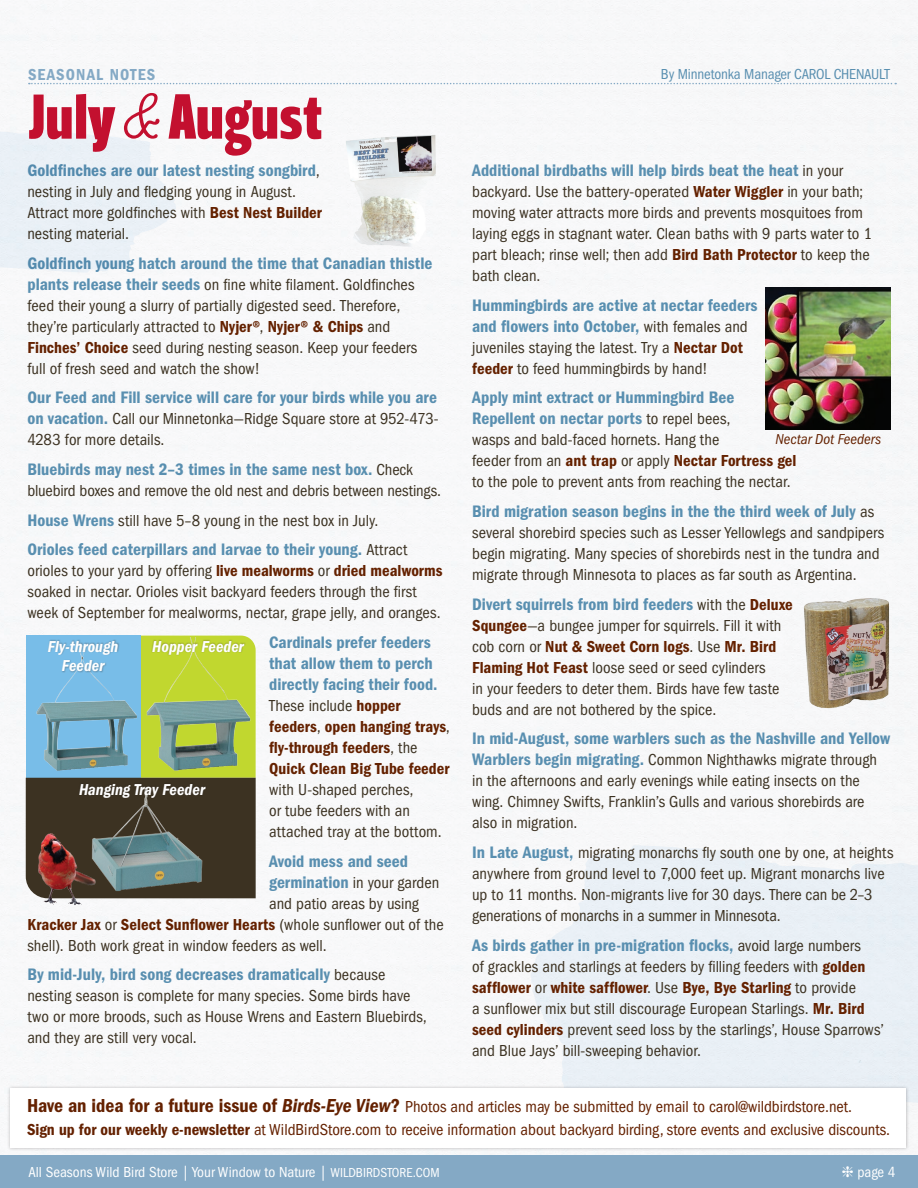
<style>
.page{position:relative;width:918px;height:1188px;background:#fff}
.page>*{position:absolute;margin:0;border:0;box-sizing:border-box;transform-origin:0 0}
.t1{font:63px "Leitura Headline Sans";color:#c3102f}
.t2{font:17.25px/21px "ITC Franklin Gothic Std Dm Cd";color:#598fb0}
.t3{font:condensed 16.5px/21px "ITC Franklin Gothic Std";color:#3c3222}
.t4{font:condensed 16.5px/22.5px "ITC Franklin Gothic Std";color:#642100}
.t5{font:16.5px "ITC Franklin Gothic Std Dm Cd";color:#642100}
.t6{font:16.5px "ITC Franklin Gothic Std Dm Cd";letter-spacing:.07em;color:#84a9c5}
.t7{font:16.35px/19.6px "ITC Franklin Gothic Std Dm Cd It";color:#fff;text-align:center}
.t8{font:condensed 15px "ITC Franklin Gothic Std";color:#fff}
.t9{font:condensed 15px "ITC Franklin Gothic Std";letter-spacing:-.01em;color:#598fb0}
.t10{font:italic condensed 14.85px "ITC Franklin Gothic Std";color:#642100}
.s1{font-family:"Shelby";font-size:84px}
.s2{font-family:"ITC Franklin Gothic Std";font-stretch:condensed;font-size:16.5px;color:#3c3222}
.s3{font-family:"ITC Franklin Gothic Std Dm Cd";font-stretch:normal;color:#642100}
.s4{font-family:"ITC Franklin Gothic Std Dm Cd";font-stretch:normal;font-size:17.25px;color:#598fb0}
.s5{font-family:"ITC Franklin Gothic Std";font-stretch:condensed;color:#3c3222}
.s6{font-size:16.5px;color:#642100}
.s7{font-family:"ITC Franklin Gothic Std Dm Cd";font-stretch:normal;font-size:19.5px}
.s8{font-family:"ITC Franklin Gothic Std Dm Cd It";font-stretch:normal;font-size:19.5px}
.s9{font-family:"ITC Franklin Gothic Std Dm Cd";font-stretch:normal}
.s10{font-size:13.5px}
</style>
<div class="page">
<img style="left:0;top:0;width:918px;height:1155px">
<svg style="left:29px;top:83px;width:867px;height:1px"></svg>
<svg style="left:530px;top:845px;width:388px;height:276px;background:#eaf0f5"></svg>
<svg style="left:0;top:129px;width:176px;height:144px"></svg>
<div style="left:7px;top:1085px;width:902px;height:67px;background:#231f20;opacity:.3"></div>
<div style="left:10px;top:1088px;width:896px;height:60px;background:#fff"></div>
<div style="left:0;top:1155px;width:918px;height:33px;background:#84a9c5"></div>
<img style="left:335px;top:134px;width:112px;height:116px">
<img style="left:801px;top:594px;width:94px;height:117px">
<img style="left:766px;top:287px;width:125px;height:142px">
<svg style="left:26px;top:636px;width:230px;height:262px;background:#7b8843"></svg>
<img style="left:16px;top:639px;width:137px;height:136px">
<div style="left:47px;top:639px;width:72px;height:34px;background:#231f20;opacity:.3"></div>
<div style="left:152px;top:639px;width:94px;height:16px;background:#231f20;opacity:.3"></div>
<img style="left:85px;top:776px;width:122px;height:122px">
<div style="left:78px;top:783px;width:129px;height:16px;background:#392f21"></div>
<img style="left:23px;top:827px;width:82px;height:81px">
<p class="t6" style="left:28px;top:65px;width:129px">SEASONAL NOTES</p>
<p class="t1" style="left:28px;top:80px;width:296px">July <span class="s1">&amp;</span> August</p>
<p class="t2" style="left:27px;top:160px;width:294px">Goldfinches are our latest nesting songbird<span class="s2">,</span></p>
<p class="t3" style="left:27px;top:181px;width:296px">nesting in July and fledging young in August.<br>Attract more goldfinches with <span class="s3">Best Nest Builder </span>nesting material.</p>
<p class="t2" style="left:27px;top:253px;width:407px">Goldfinch young hatch around the time that Canadian thistle</p>
<p class="t3" style="left:27px;top:274px;width:391px"><span class="s4">plants release their seeds</span> on fine white filament. Goldfinches feed their young a slurry of partially digested seed. Therefore, they’re particularly attracted to <span class="s3">Nyjer®</span>, <span class="s3">Nyjer® &amp; Chips</span> and <span class="s3">Finches’ Choice</span> seed during nesting season. Keep your feeders full of fresh seed and watch the show!</p>
<p class="t2" style="left:27px;top:387px;width:411px">Our Feed and Fill service will care for your birds while you are</p>
<p class="t3" style="left:27px;top:409px;width:413px"><span class="s4">on vacation.</span> Call our Minnetonka—Ridge Square store at 952-473-<br>4283 for more details.</p>
<p class="t2" style="left:27px;top:459px;width:387px">Bluebirds may nest 2–3 times in the same nest box. <span class="s2">Check</span></p>
<p class="t3" style="left:27px;top:480px;width:415px">bluebird boxes and remove the old nest and debris between nestings.</p>
<p class="t3" style="left:27px;top:510px;width:353px"><span class="s4">House Wrens</span> still have 5–8 young in the nest box in July.</p>
<p class="t2" style="left:27px;top:539px;width:381px">Orioles feed caterpillars and larvae to their young. <span class="s2">Attract</span></p>
<p class="t3" style="left:27px;top:561px;width:417px">orioles to your yard by offering <span class="s3">live mealworms</span> or <span class="s3">dried mealworms </span>soaked in nectar. Orioles visit backyard feeders through the first week of September for mealworms, nectar, grape jelly, and oranges.</p>
<p class="t2" style="left:269px;top:632px;width:170px">Cardinals prefer feeders that allow them to perch directly facing their food.</p>
<p class="t3" style="left:269px;top:695px;width:182px">These include <span class="s3">hopper feeders</span>, <span class="s3">open hanging trays</span>, <span class="s3">fly-through feeders</span>, the<br><span class="s3">Quick Clean Big Tube feeder </span>with U-shaped perches,<br>or tube feeders with an attached tray at the bottom.</p>
<p class="t2" style="left:269px;top:850px;width:140px">Avoid mess and seed</p>
<p class="t3" style="left:269px;top:872px;width:172px"><span class="s4">germination</span> in your garden</p>
<p class="t3" style="left:269px;top:893px;width:151px">and patio areas by using</p>
<p class="t5" style="left:27px;top:915px;width:418px">Kracker Jax <span class="s5">or</span> Select Sunflower Hearts <span class="s5">(whole sunflower out of the</span></p>
<p class="t3" style="left:27px;top:935px;width:301px">shell). Both work great in window feeders as well.</p>
<p class="t2" style="left:27px;top:964px;width:360px">By mid-July, bird song decreases dramatically <span class="s2">because</span></p>
<p class="t3" style="left:27px;top:985px;width:401px">nesting season is complete for many species. Some birds have two or more broods, such as House Wrens and Eastern Bluebirds, and they are still very vocal.</p>
<p class="t7" style="left:48px;top:637px;width:72px">Fly-through<br>Feeder</p>
<p class="t7" style="left:152px;top:637px;width:93px">Hopper Feeder</p>
<p class="t7" style="left:79px;top:780px;width:127px">Hanging Tray Feeder</p>
<p class="t9" style="left:661px;top:65px;width:231px">By Minnetonka Manager CAROL CHENAULT</p>
<p class="t2" style="left:472px;top:160px;width:372px">Additional birdbaths will help birds beat the heat <span class="s2">in your</span></p>
<p class="t3" style="left:472px;top:181px;width:401px">backyard. Use the battery-operated <span class="s3">Water Wiggler</span> in your bath; moving water attracts more birds and prevents mosquitoes from laying eggs in stagnant water. Clean baths with 9 parts water to 1 part bleach; rinse well; then add <span class="s3">Bird Bath Protector</span> to keep the bath clean.</p>
<p class="t2" style="left:472px;top:295px;width:287px">Hummingbirds are active at nectar feeders and flowers into October, <span class="s2">with females and</span></p>
<p class="t3" style="left:472px;top:337px;width:272px">juveniles staying the latest. Try a <span class="s3">Nectar Dot feeder</span> to feed hummingbirds by hand!</p>
<p class="t2" style="left:472px;top:387px;width:264px">Apply mint extract or Hummingbird Bee<br>Repellent on nectar ports <span class="s2">to repel bees,</span></p>
<p class="t3" style="left:472px;top:430px;width:326px">wasps and bald-faced hornets. Hang the<br>feeder from an <span class="s3">ant trap</span> or apply <span class="s3">Nectar Fortress gel </span>to the pole to prevent ants from reaching the nectar.</p>
<p class="t2" style="left:472px;top:501px;width:404px">Bird migration season begins in the the third week of July <span class="s2">as</span></p>
<p class="t3" style="left:472px;top:522px;width:414px">several shorebird species such as Lesser Yellowlegs and sandpipers begin migrating. Many species of shorebirds nest in the tundra and migrate through Minnesota to places as far south as Argentina.</p>
<p class="t2" style="left:472px;top:594px;width:322px">Divert squirrels from bird feeders <span class="s2">with the</span> <span class="s6">Deluxe</span></p>
<p class="t3" style="left:472px;top:615px;width:311px"><span class="s3">Squngee</span>—a bungee jumper for squirrels. Fill it with cob corn or <span class="s3">Nut &amp; Sweet Corn logs</span>. Use <span class="s3">Mr. Bird Flaming Hot Feast</span> loose seed or seed cylinders<br>in your feeders to deter them. Birds have few taste buds and are not bothered by the spice.</p>
<p class="t2" style="left:472px;top:728px;width:420px">In mid-August, some warblers such as the Nashville and Yellow</p>
<p class="t3" style="left:472px;top:750px;width:407px"><span class="s4">Warblers begin migrating.</span> Common Nighthawks migrate through in the afternoons and early evenings while eating insects on the wing. Chimney Swifts, Franklin’s Gulls and various shorebirds are also in migration.</p>
<p class="t3" style="left:472px;top:842px;width:423px"><span class="s4">In Late August,</span> migrating monarchs fly south one by one, at heights anywhere from ground level to 7,000 feet up. Migrant monarchs live up to 11 months. Non-migrants live for 30 days. There can be 2–3 generations of monarchs in a summer in Minnesota.</p>
<p class="t2" style="left:472px;top:934px;width:390px">As birds gather in pre-migration flocks, <span class="s2">avoid large numbers</span></p>
<p class="t3" style="left:472px;top:956px;width:413px">of grackles and starlings at feeders by filling feeders with <span class="s3">golden safflower</span> or <span class="s3">white safflower</span>. Use <span class="s3">Bye, Bye Starling</span> to provide<br>a sunflower mix but still discourage European Starlings. <span class="s3">Mr. Bird seed cylinders</span> prevent seed loss by the starlings’, House Sparrows’ and Blue Jays’ bill-sweeping behavior.</p>
<p class="t10" style="left:776px;top:431px;width:107px">Nectar Dot Feeders</p>
<p class="t4" style="left:27px;top:1096px;width:865px"><span class="s7">Have an idea for a future issue of</span> <span class="s8">Birds-Eye View</span><span class="s7">?</span> Photos and articles may be submitted by email to carol@wildbirdstore.net.<br><span class="s9">Sign up for our weekly e-newsletter</span> at WildBirdStore.com to receive information about backyard birding, store events and exclusive discounts.</p>
<p class="t8" style="left:28px;top:1164px;width:413px">All Seasons Wild Bird Store | Your Window to Nature | <span class="s10">WILDBIRDSTORE.COM</span></p>
<p class="t8" style="left:842px;top:1164px;width:55px">❈ page 4</p>
<p class="t8" style="left:219px;top:1164px;width:289px">local backyard birding experts | <span class="s10">WILDBIRDSTORE.COM</span></p>
</div>
